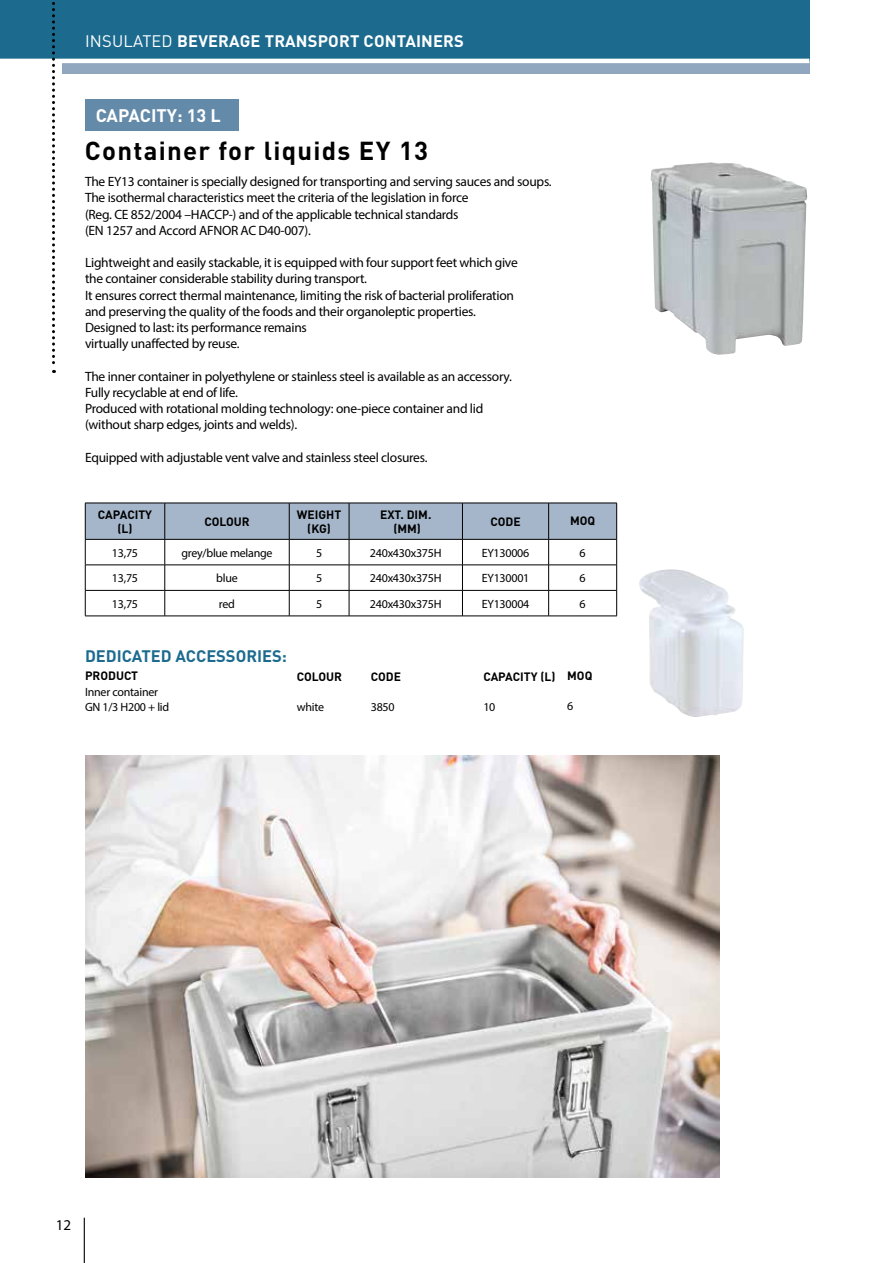
<style>
.page{position:relative;width:893px;height:1263px;background:#fff}
.page>*{position:absolute;margin:0;border:0;box-sizing:border-box;transform-origin:0 0}
.t1{font:700 25.65px "DIN";letter-spacing:.05em;color:#000}
.t2{font:700 18px "DIN";color:#fff}
.t3{font:700 16.5px "DIN";letter-spacing:.01em;color:#fff}
.t4{font:700 16.5px "DIN";color:#1c6b8f}
.t5{font:15px "Myriad Pro";color:#000}
.t6{font:13.5px/16.2px "Myriad Pro";letter-spacing:-.02em;color:#000}
.t7{font:12px/14.9px "Myriad Pro";letter-spacing:-.02em;color:#000}
.t8{font:700 12px/14.4px "DIN";color:#000;text-align:center}
.s1{font-weight:400}
</style>
<div class="page">
<div style="left:62px;top:0;width:747px;height:74px;background:#90a7bf"></div>
<div style="left:0;top:0;width:809px;height:60px;background:#1c6b8f"></div>
<hr style="left:0;top:59px;width:809px;height:4px;background:#fff">
<svg style="left:52px;top:2px;width:3px;height:371px"></svg>
<div style="left:85px;top:99px;width:154px;height:32px;background:#638aa9"></div>
<svg style="left:85px;top:503px;width:532px;height:113px"></svg>
<hr style="left:85px;top:616px;width:80px;height:1px;background:#000">
<hr style="left:165px;top:616px;width:124px;height:1px;background:#000">
<hr style="left:289px;top:616px;width:60px;height:1px;background:#000">
<hr style="left:349px;top:616px;width:113px;height:1px;background:#000">
<hr style="left:462px;top:616px;width:87px;height:1px;background:#000">
<hr style="left:549px;top:616px;width:68px;height:1px;background:#000">
<img style="left:650px;top:162px;width:158px;height:193px">
<img style="left:85px;top:756px;width:635px;height:422px">
<img style="left:639px;top:569px;width:105px;height:148px">
<hr style="left:84px;top:1218px;width:1px;height:45px;background:#000">
<p class="t3" style="left:85px;top:30px;width:380px"><span class="s1">INSULATED</span> BEVERAGE TRANSPORT CONTAINERS</p>
<h2 class="t2" style="left:96px;top:104px;width:127px">CAPACITY: 13 L</h2>
<h1 class="t1" style="left:85px;top:134px;width:345px">Container for liquids EY 13</h1>
<p class="t6" style="left:85px;top:173px;width:468px">The EY13 container is specially designed for transporting and serving sauces and soups.<br>The isothermal characteristics meet the criteria of the legislation in force<br>(Reg. CE 852/2004 –HACCP-) and of the applicable technical standards<br>(EN 1257 and Accord AFNOR AC D40-007).</p>
<p class="t6" style="left:85px;top:254px;width:434px">Lightweight and easily stackable, it is equipped with four support feet which give the container considerable stability during transport.<br>It ensures correct thermal maintenance, limiting the risk of bacterial proliferation and preserving the quality of the foods and their organoleptic properties.<br>Designed to last: its performance remains<br>virtually unaffected by reuse.</p>
<p class="t6" style="left:85px;top:368px;width:428px">The inner container in polyethylene or stainless steel is available as an accessory.<br>Fully recyclable at end of life.<br>Produced with rotational molding technology: one-piece container and lid (without sharp edges, joints and welds).</p>
<p class="t6" style="left:85px;top:449px;width:344px">Equipped with adjustable vent valve and stainless steel closures.</p>
<p class="t8" style="left:98px;top:507px;width:56px">CAPACITY (L)</p>
<p class="t8" style="left:204px;top:514px;width:47px">COLOUR</p>
<p class="t8" style="left:297px;top:507px;width:46px">WEIGHT (KG)</p>
<p class="t8" style="left:380px;top:507px;width:53px">EXT. DIM. (MM)</p>
<p class="t8" style="left:490px;top:514px;width:32px">CODE</p>
<p class="t8" style="left:570px;top:513px;width:27px">MOQ</p>
<p class="t7" style="left:112px;top:545px;width:28px">13,75</p>
<p class="t7" style="left:181px;top:545px;width:93px">grey/blue melange</p>
<p class="t7" style="left:316px;top:545px;width:8px">5</p>
<p class="t7" style="left:370px;top:545px;width:73px">240x430x375H</p>
<p class="t7" style="left:482px;top:545px;width:49px">EY130006</p>
<p class="t7" style="left:580px;top:545px;width:8px">6</p>
<p class="t7" style="left:112px;top:571px;width:28px">13,75</p>
<p class="t7" style="left:216px;top:571px;width:23px">blue</p>
<p class="t7" style="left:316px;top:571px;width:8px">5</p>
<p class="t7" style="left:370px;top:571px;width:73px">240x430x375H</p>
<p class="t7" style="left:482px;top:571px;width:49px">EY130001</p>
<p class="t7" style="left:580px;top:570px;width:8px">6</p>
<p class="t7" style="left:112px;top:596px;width:28px">13,75</p>
<p class="t7" style="left:219px;top:596px;width:18px">red</p>
<p class="t7" style="left:316px;top:596px;width:8px">5</p>
<p class="t7" style="left:370px;top:596px;width:73px">240x430x375H</p>
<p class="t7" style="left:482px;top:596px;width:49px">EY130004</p>
<p class="t7" style="left:580px;top:596px;width:8px">6</p>
<p class="t4" style="left:85px;top:645px;width:203px">DEDICATED ACCESSORIES:</p>
<p class="t8" style="left:85px;top:668px;width:55px">PRODUCT</p>
<p class="t8" style="left:297px;top:669px;width:47px">COLOUR</p>
<p class="t8" style="left:371px;top:669px;width:32px">CODE</p>
<p class="t8" style="left:483px;top:669px;width:111px">CAPACITY (L) MOQ</p>
<p class="t7" style="left:85px;top:684px;width:86px">Inner container<br>GN 1/3 H200 + lid</p>
<p class="t7" style="left:297px;top:699px;width:29px">white</p>
<p class="t7" style="left:371px;top:699px;width:25px">3850</p>
<p class="t7" style="left:483px;top:699px;width:14px">10</p>
<p class="t7" style="left:567px;top:698px;width:8px">6</p>
<p class="t5" style="left:56px;top:1215px;width:17px">12</p>
</div>
